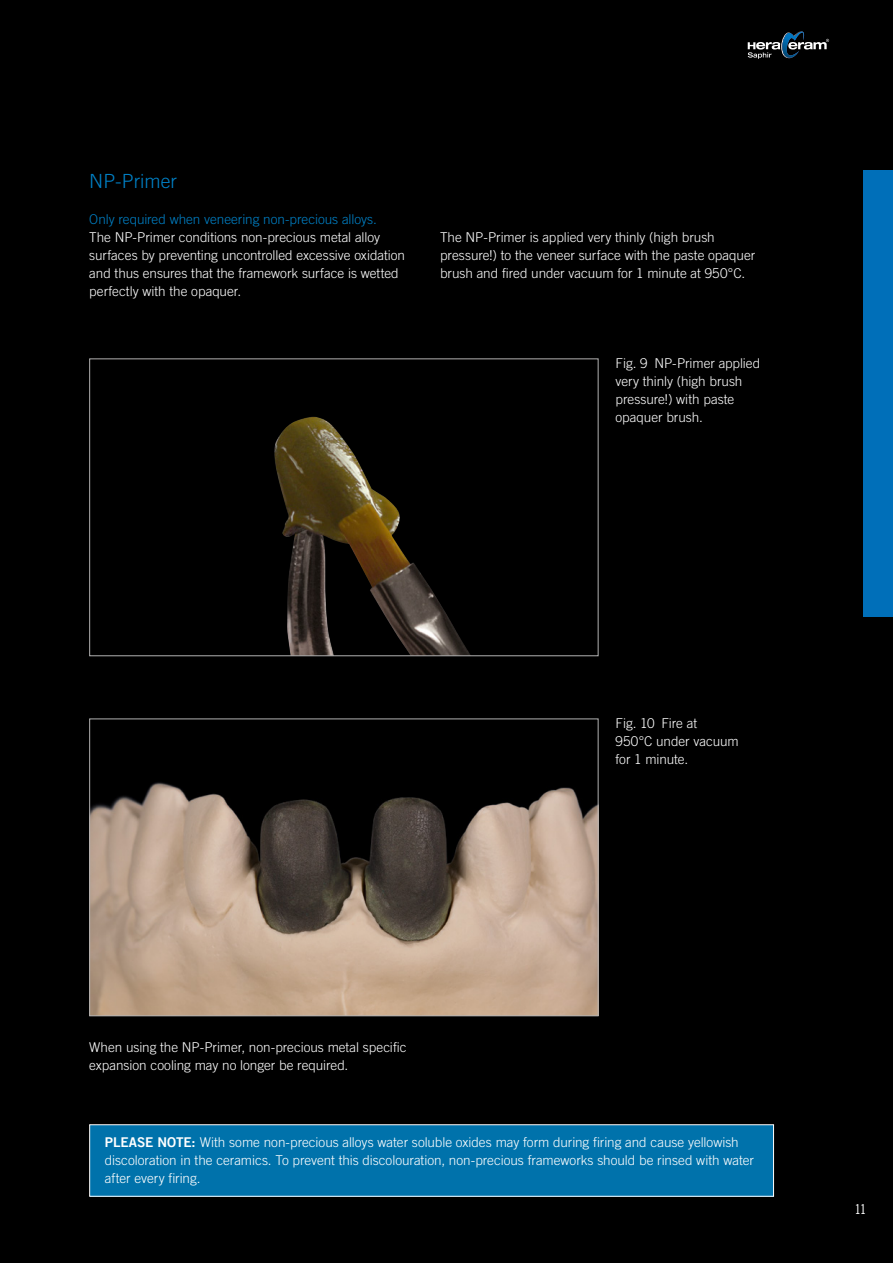
<style>
.page{position:relative;width:893px;height:1263px;background:#000}
.page>*{position:absolute;margin:0;border:0;box-sizing:border-box;transform-origin:0 0}
.xxx_SubHead_01_1_Zei{font:300 19.5px "Trade Gothic LT Com";color:#0081c7}
.xxx_Body_HC_Saphir{font:300 13.5px/18px "Trade Gothic LT Com";color:#fff}
.xxx_Tabelle_01_C_HC{font:300 13.5px/18px "Trade Gothic LT Com";color:#fff}
.xxx_Body_HC_Saphir-2{font:300 13.5px "Trade Gothic LT Com";color:#0081c7}
.t1{font:13.5px "Trade Gothic LT Com Cn 18";color:#fff}
.s1{font-family:"Trade Gothic LT Com Bd 2";font-weight:400}
</style>
<div class="page">
<svg style="left:747px;top:31px;width:83px;height:28px"></svg>
<div style="left:863px;top:170px;width:30px;height:447px;background:#006fb9"></div>
<img style="left:274px;top:417px;width:196px;height:237px">
<div style="left:89px;top:358px;width:509px;height:298px;border:1px solid #b3b2b2"></div>
<img style="left:91px;top:782px;width:505px;height:232px">
<div style="left:89px;top:718px;width:509px;height:298px;border:1px solid #b3b2b2"></div>
<div style="left:90px;top:1125px;width:683px;height:71px;background:#0072ab"></div>
<div style="left:89px;top:1124px;width:685px;height:73px;border:1px solid #fff"></div>
<p class="xxx_SubHead_01_1_Zei" style="left:89px;top:170px;width:89px">NP-Primer</p>
<p class="xxx_Body_HC_Saphir-2" style="left:89px;top:211px;width:289px">Only required when veneering non-precious alloys.</p>
<p class="xxx_Body_HC_Saphir" style="left:89px;top:228px;width:317px">The NP-Primer conditions non-precious metal alloy surfaces by preventing uncontrolled excessive oxidation and thus ensures that the framework surface is wetted perfectly with the opaquer.</p>
<p class="xxx_Body_HC_Saphir" style="left:440px;top:228px;width:317px">The NP-Primer is applied very thinly (high brush pressure!) to the veneer surface with the paste opaquer brush and fired under vacuum for 1 minute at 950°C.</p>
<p class="xxx_Body_HC_Saphir" style="left:615px;top:354px;width:146px">Fig. 9 NP-Primer applied very thinly (high brush pressure!) with paste opaquer brush.</p>
<p class="xxx_Body_HC_Saphir" style="left:615px;top:714px;width:125px">Fig. 10 Fire at<br>950°C under vacuum for 1 minute.</p>
<p class="xxx_Body_HC_Saphir" style="left:89px;top:1038px;width:319px">When using the NP-Primer, non-precious metal specific expansion cooling may no longer be required.</p>
<p class="xxx_Tabelle_01_C_HC" style="left:105px;top:1133px;width:651px"><span class="s1">PLEASE NOTE:</span> With some non-precious alloys water soluble oxides may form during firing and cause yellowish discoloration in the ceramics. To prevent this discolouration, non-precious frameworks should be rinsed with water after every firing.</p>
<p class="t1" style="left:855px;top:1201px;width:13px">11</p>
</div>
